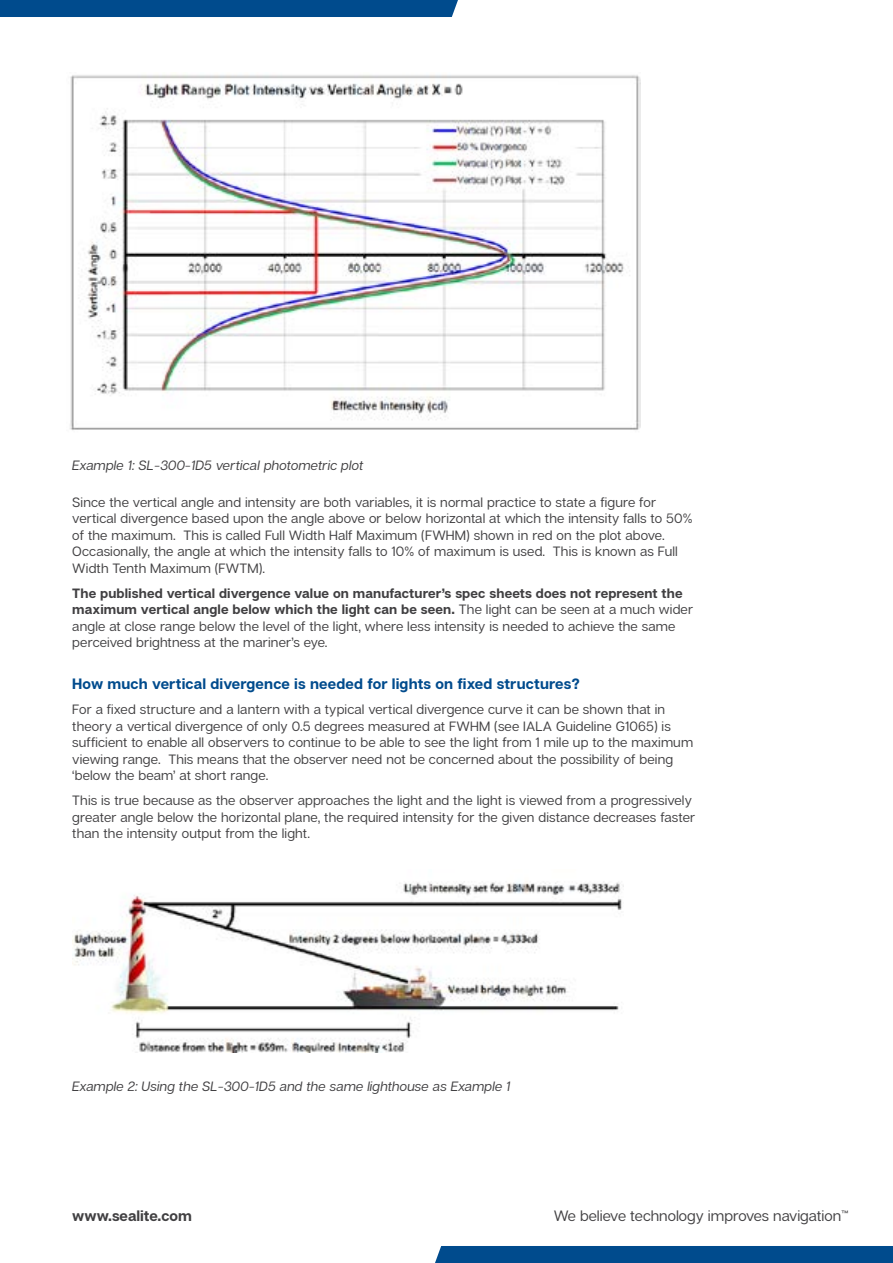
<style>
.page{position:relative;width:893px;height:1263px;background:#fff}
.page>*{position:absolute;margin:0;border:0;box-sizing:border-box;transform-origin:0 0}
.t1{font:700 15px "Articulat C Fv 2";letter-spacing:.01em;color:#004b8d}
.t2{font:15px "Articulat C Fv 2 Text";color:#414042}
.t3{font:700 15px "Articulat C Fv 2";color:#414042}
.t4{font:13.5px/16.5px "Articulat C Fv 2 Text";letter-spacing:.01em;color:#414042}
.t5{font:700 13.5px/16.5px "Articulat C Fv 2";letter-spacing:.01em;color:#414042}
.t6{font:italic 13.5px "Articulat C Fv 2 Text";letter-spacing:.01em;color:#414042}
.s1{font-family:"Articulat C Fv 2 Text";font-weight:400}
</style>
<div class="page">
<div style="left:0;top:0;width:458px;height:17px;background:#004b8d"></div>
<div style="left:435px;top:1246px;width:458px;height:17px;background:#004b8d"></div>
<img style="left:70px;top:74px;width:571px;height:356px">
<img style="left:72px;top:881px;width:552px;height:171px">
<p class="t6" style="left:72px;top:457px;width:293px">Example 1: SL-300-1D5 vertical photometric plot</p>
<p class="t4" style="left:72px;top:494px;width:622px">Since the vertical angle and intensity are both variables, it is normal practice to state a figure for vertical divergence based upon the angle above or below horizontal at which the intensity falls to 50% of the maximum. This is called Full Width Half Maximum (FWHM) shown in red on the plot above.<br>Occasionally, the angle at which the intensity falls to 10% of maximum is used. This is known as Full Width Tenth Maximum (FWTM).</p>
<p class="t5" style="left:72px;top:586px;width:622px">The published vertical divergence value on manufacturer’s spec sheets does not represent the maximum vertical angle below which the light can be seen. <span class="s1">The light can be seen at a much wider</span></p>
<p class="t4" style="left:72px;top:618px;width:605px">angle at close range below the level of the light, where less intensity is needed to achieve the same perceived brightness at the mariner’s eye.</p>
<p class="t1" style="left:72px;top:675px;width:509px">How much vertical divergence is needed for lights on fixed structures?</p>
<p class="t4" style="left:72px;top:702px;width:622px">For a fixed structure and a lantern with a typical vertical divergence curve it can be shown that in theory a vertical divergence of only 0.5 degrees measured at FWHM (see IALA Guideline G1065) is sufficient to enable all observers to continue to be able to see the light from 1 mile up to the maximum viewing range. This means that the observer need not be concerned about the possibility of being ‘below the beam’ at short range.</p>
<p class="t4" style="left:72px;top:793px;width:624px">This is true because as the observer approaches the light and the light is viewed from a progressively greater angle below the horizontal plane, the required intensity for the given distance decreases faster than the intensity output from the light.</p>
<p class="t6" style="left:72px;top:1078px;width:440px">Example 2: Using the SL-300-1D5 and the same lighthouse as Example 1</p>
<p class="t3" style="left:72px;top:1206px;width:121px">www.sealite.com</p>
<p class="t2" style="left:554px;top:1207px;width:296px">We believe technology improves navigation™</p>
</div>
